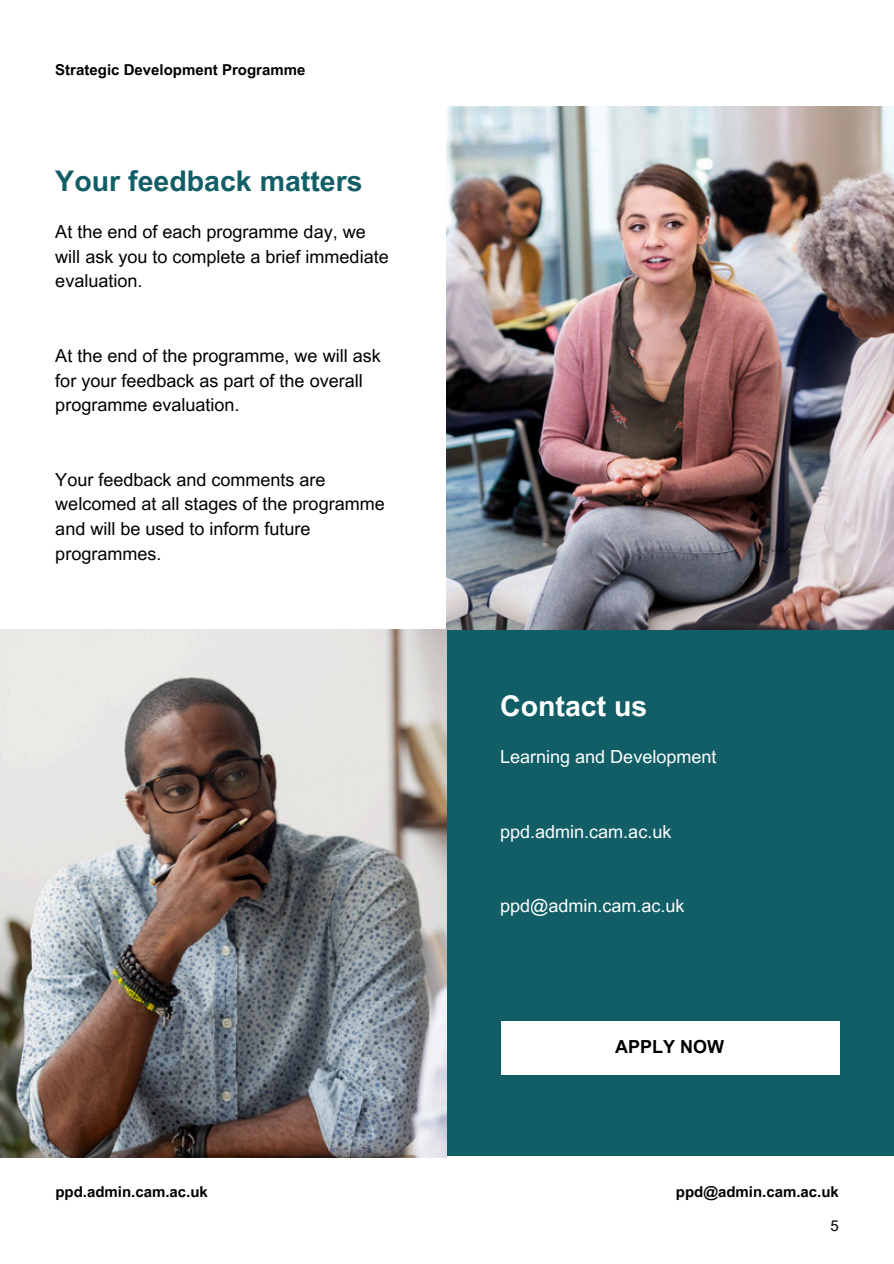
<style>
.page{position:relative;width:894px;height:1264px;background:#fff}
.page>*{position:absolute;margin:0;border:0;box-sizing:border-box;transform-origin:0 0}
.t1{font:700 28.5px "Arial MT Pro";color:#115e67}
.t2{font:700 28.5px "Arial MT Pro";color:#fff}
.t3{font:18px/24.8px "Arial MT Pro";color:#000}
.t4{font:18px "Arial MT Pro";color:#fff}
.t5{font:700 18px "Arial MT Pro";color:#000}
.t6{font:700 15px "Arial MT Pro";color:#000}
.t7{font:15px "Arial MT Pro";color:#000}
</style>
<div class="page">
<img style="left:0;top:629px;width:447px;height:528px">
<div style="left:446px;top:629px;width:447px;height:527px;background:#115e67"></div>
<img style="left:446px;top:106px;width:447px;height:523px">
<div style="left:500px;top:1021px;width:339px;height:54px;background:#fff"></div>
<h3 class="t6" style="left:55px;top:64px;width:251px">Strategic Development Programme</h3>
<h3 class="t1" style="left:55px;top:170px;width:309px">Your feedback matters</h3>
<h3 class="t3" style="left:55px;top:221px;width:335px">At the end of each programme day, we will ask you to complete a brief immediate evaluation.</h3>
<p class="t3" style="left:55px;top:345px;width:327px">At the end of the programme, we will ask for your feedback as part of the overall programme evaluation.</p>
<p class="t3" style="left:55px;top:469px;width:331px">Your feedback and comments are welcomed at all stages of the programme and will be used to inform future programmes.</p>
<h1 class="t2" style="left:500px;top:695px;width:149px">Contact us</h1>
<h3 class="t4" style="left:500px;top:750px;width:218px">Learning and Development</h3>
<h3 class="t4" style="left:500px;top:824px;width:173px">ppd.admin.cam.ac.uk</h3>
<h3 class="t4" style="left:500px;top:898px;width:186px">ppd@admin.cam.ac.uk</h3>
<h2 class="t5" style="left:614px;top:1039px;width:111px">APPLY NOW</h2>
<p class="t6" style="left:55px;top:1185px;width:154px">ppd.admin.cam.ac.uk</p>
<p class="t6" style="left:675px;top:1185px;width:164px">ppd@admin.cam.ac.uk</p>
<p class="t7" style="left:830px;top:1219px;width:10px">5</p>
</div>
